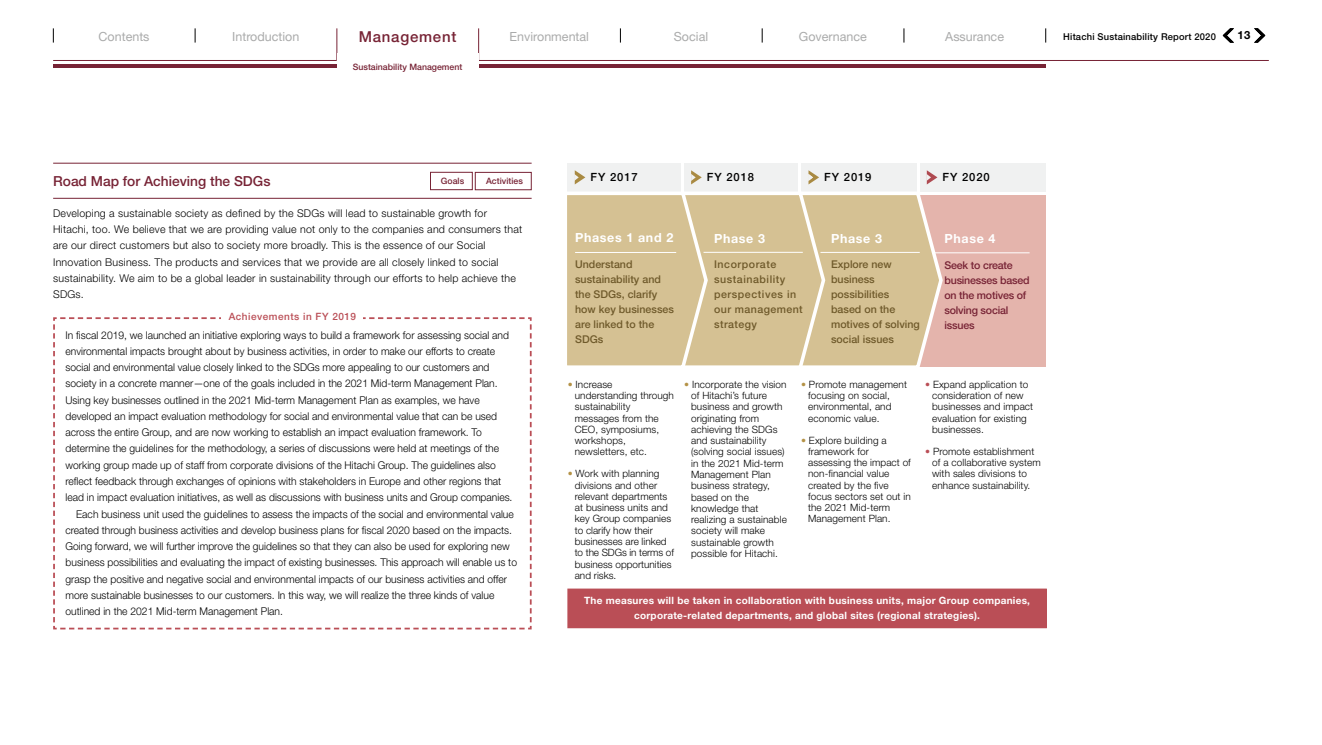
<style>
.page{position:relative;width:1322px;height:745px;background:#fff}
.page>*{position:absolute;margin:0;border:0;box-sizing:border-box;transform-origin:0 0}
.t1{font:500 15px "Helvetica Neue LT Std";letter-spacing:.05em;color:#772335}
.t2{font:500 13.75px "Helvetica Neue LT Std";color:#772335}
.t3{font:12.5px "Helvetica Neue LT Std";color:#aaabab}
.t4{font:700 12.5px "Helvetica Neue LT Std";letter-spacing:.05em;color:#fff}
.t5{font:500 11.25px "Helvetica Neue LT Std";letter-spacing:.075em;color:#000}
.t6{font:700 11.25px "Helvetica Neue LT Std";color:#000}
.t7{font:300 10.62px "Helvetica Neue LT Std";color:#000}
.t8{font:300 10.62px/16.2px "Helvetica Neue LT Std";letter-spacing:.02em;color:#000}
.t9{font:500 10.62px/15px "Helvetica Neue LT Std";color:#6f5a2b}
.t10{font:500 10.62px/15px "Helvetica Neue LT Std";letter-spacing:-.02em;color:#772335}
.t11{font:500 10.62px/15px "Helvetica Neue LT Std";letter-spacing:.05em;color:#6f5a2b}
.t12{font:300 10px/11.2px "Helvetica Neue LT Std";letter-spacing:.01em;color:#000}
.t13{font:700 10px/15px "Helvetica Neue LT Std";letter-spacing:.025em;color:#fff;text-align:center}
.t14{font:500 10px "Helvetica Neue LT Std";letter-spacing:.05em;color:#ba4e56}
.t15{font:500 9.38px "Helvetica Neue LT Std";letter-spacing:.02em;color:#000}
.t16{font:500 8.75px "Helvetica Neue LT Std";color:#772335}
.s1{color:#b49246}
.s2{color:#ba4e56}
</style>
<div class="page">
<hr style="left:53px;top:60px;width:284px;height:1px;background:#772335">
<hr style="left:478px;top:60px;width:791px;height:1px;background:#772335">
<svg style="left:53px;top:28px;width:1px;height:15px"></svg>
<svg style="left:620px;top:28px;width:1px;height:15px"></svg>
<svg style="left:904px;top:28px;width:1px;height:15px"></svg>
<svg style="left:195px;top:28px;width:1px;height:15px"></svg>
<svg style="left:762px;top:28px;width:1px;height:15px"></svg>
<svg style="left:1045px;top:28px;width:1px;height:15px"></svg>
<hr style="left:337px;top:28px;width:1px;height:32px;background:#772335">
<hr style="left:478px;top:28px;width:1px;height:32px;background:#772335">
<hr style="left:53px;top:64px;width:992px;height:4px;background:#772335">
<div style="left:337px;top:53px;width:141px;height:28px;background:#fff"></div>
<div style="left:919px;top:163px;width:126px;height:28px;background:#f0f1f1"></div>
<div style="left:801px;top:163px;width:115px;height:28px;background:#f0f1f1"></div>
<div style="left:684px;top:163px;width:113px;height:28px;background:#f0f1f1"></div>
<div style="left:567px;top:163px;width:113px;height:28px;background:#f0f1f1"></div>
<div style="left:918px;top:195px;width:127px;height:171px;background:#e4b4ac"></div>
<hr style="left:934px;top:252px;width:95px;height:1px;background:#fff">
<hr style="left:53px;top:163px;width:478px;height:1px;background:#772335">
<hr style="left:53px;top:198px;width:478px;height:1px;background:#772335">
<div style="left:430px;top:172px;width:43px;height:18px;border:1px solid #772335"></div>
<div style="left:475px;top:172px;width:56px;height:18px;border:1px solid #772335"></div>
<svg style="left:53px;top:317px;width:479px;height:313px"></svg>
<div style="left:221px;top:312px;width:142px;height:11px;background:#fff"></div>
<div style="left:568px;top:588px;width:478px;height:39px;background:#ba4e56"></div>
<div style="left:568px;top:588px;width:478px;height:39px;border:1px solid #ba4e56"></div>
<svg style="left:808px;top:170px;width:11px;height:14px"></svg>
<svg style="left:926px;top:170px;width:11px;height:14px"></svg>
<svg style="left:574px;top:170px;width:11px;height:14px"></svg>
<svg style="left:691px;top:170px;width:11px;height:14px"></svg>
<svg style="left:567px;top:190px;width:377px;height:177px;background:#d8c49b"></svg>
<hr style="left:575px;top:252px;width:101px;height:1px;background:#fff">
<svg style="left:1254px;top:28px;width:11px;height:15px"></svg>
<svg style="left:1222px;top:28px;width:12px;height:15px"></svg>
<p class="t3" style="left:99px;top:29px;width:52px">Contents</p>
<p class="t3" style="left:232px;top:29px;width:69px">Introduction</p>
<h1 class="t1" style="left:359px;top:27px;width:99px">Management</h1>
<p class="t3" style="left:510px;top:29px;width:81px">Environmental</p>
<p class="t3" style="left:674px;top:29px;width:36px">Social</p>
<p class="t3" style="left:799px;top:29px;width:70px">Governance</p>
<p class="t3" style="left:945px;top:29px;width:60px">Assurance</p>
<p class="t15" style="left:1063px;top:31px;width:154px">Hitachi Sustainability Report 2020</p>
<p class="t16" style="left:353px;top:62px;width:111px">Sustainability Management</p>
<p class="t6" style="left:1237px;top:28px;width:14px">13</p>
<p class="t2" style="left:53px;top:172px;width:219px">Road Map for Achieving the SDGs</p>
<p class="t16" style="left:441px;top:175px;width:25px">Goals</p>
<p class="t16" style="left:486px;top:175px;width:38px">Activities</p>
<p class="t8" style="left:53px;top:204px;width:471px">Developing a sustainable society as defined by the SDGs will lead to sustainable growth for Hitachi, too. We believe that we are providing value not only to the companies and consumers that are our direct customers but also to society more broadly. This is the essence of our Social Innovation Business. The products and services that we provide are all closely linked to social sustainability. We aim to be a global leader in sustainability through our efforts to help achieve the SDGs.</p>
<p class="t7" style="left:66px;top:328px;width:445px">In fiscal 2019, we launched an initiative exploring ways to build a framework for assessing social and</p>
<p class="t7" style="left:66px;top:344px;width:431px">environmental impacts brought about by business activities, in order to make our efforts to create</p>
<p class="t7" style="left:66px;top:360px;width:425px">social and environmental value closely linked to the SDGs more appealing to our customers and</p>
<p class="t7" style="left:66px;top:377px;width:434px">society in a concrete manner—one of the goals included in the 2021 Mid-term Management Plan.</p>
<p class="t7" style="left:66px;top:393px;width:416px">Using key businesses outlined in the 2021 Mid-term Management Plan as examples, we have</p>
<p class="t7" style="left:66px;top:409px;width:433px">developed an impact evaluation methodology for social and environmental value that can be used</p>
<p class="t7" style="left:66px;top:425px;width:418px">across the entire Group, and are now working to establish an impact evaluation framework. To</p>
<p class="t7" style="left:66px;top:442px;width:435px">determine the guidelines for the methodology, a series of discussions were held at meetings of the</p>
<p class="t7" style="left:66px;top:458px;width:432px">working group made up of staff from corporate divisions of the Hitachi Group. The guidelines also</p>
<p class="t7" style="left:66px;top:474px;width:437px">reflect feedback through exchanges of opinions with stakeholders in Europe and other regions that</p>
<p class="t7" style="left:66px;top:490px;width:448px">lead in impact evaluation initiatives, as well as discussions with business units and Group companies.</p>
<p class="t7" style="left:76px;top:507px;width:439px">Each business unit used the guidelines to assess the impacts of the social and environmental value</p>
<p class="t7" style="left:66px;top:523px;width:448px">created through business activities and develop business plans for fiscal 2020 based on the impacts.</p>
<p class="t7" style="left:66px;top:539px;width:446px">Going forward, we will further improve the guidelines so that they can also be used for exploring new</p>
<p class="t7" style="left:66px;top:555px;width:453px">business possibilities and evaluating the impact of existing businesses. This approach will enable us to</p>
<p class="t7" style="left:66px;top:572px;width:443px">grasp the positive and negative social and environmental impacts of our business activities and offer</p>
<p class="t7" style="left:66px;top:588px;width:430px">more sustainable businesses to our customers. In this way, we will realize the three kinds of value</p>
<p class="t7" style="left:66px;top:604px;width:219px">outlined in the 2021 Mid-term Management Plan.</p>
<p class="t14" style="left:229px;top:310px;width:129px">Achievements in FY 2019</p>
<p class="t5" style="left:590px;top:170px;width:49px">FY 2017</p>
<p class="t5" style="left:707px;top:170px;width:49px">FY 2018</p>
<p class="t5" style="left:824px;top:170px;width:49px">FY 2019</p>
<p class="t5" style="left:942px;top:170px;width:49px">FY 2020</p>
<p class="t4" style="left:575px;top:230px;width:100px">Phases 1 and 2</p>
<p class="t9" style="left:575px;top:256px;width:100px">Understand sustainability and the SDGs, clarify how key businesses are linked to the<br>SDGs</p>
<p class="t4" style="left:714px;top:230px;width:52px">Phase 3</p>
<p class="t11" style="left:714px;top:257px;width:90px">Incorporate sustainability perspectives in our management strategy</p>
<p class="t4" style="left:831px;top:230px;width:52px">Phase 3</p>
<p class="t9" style="left:831px;top:257px;width:90px">Explore new business possibilities based on the motives of solving social issues</p>
<p class="t4" style="left:944px;top:231px;width:52px">Phase 4</p>
<p class="t10" style="left:944px;top:257px;width:87px">Seek to create businesses based on the motives of solving social issues</p>
<p class="t12" style="left:575px;top:378px;width:101px;text-indent:-7px"><span class="s1">•</span> Increase understanding through sustainability messages from the<br>CEO, symposiums, workshops, newsletters, etc.</p>
<p class="t12" style="left:575px;top:467px;width:101px;text-indent:-7px"><span class="s1">•</span> Work with planning divisions and other relevant departments at business units and key Group companies to clarify how their businesses are linked to the SDGs in terms of business opportunities and risks.</p>
<p class="t12" style="left:691px;top:378px;width:97px;text-indent:-7px"><span class="s1">•</span> Incorporate the vision of Hitachi’s future business and growth originating from achieving the SDGs and sustainability (solving social issues) in the 2021 Mid-term<br>Management Plan business strategy, based on the knowledge that realizing a sustainable society will make sustainable growth possible for Hitachi.</p>
<p class="t12" style="left:808px;top:378px;width:100px;text-indent:-7px"><span class="s1">•</span> Promote management focusing on social, environmental, and economic value.</p>
<p class="t12" style="left:808px;top:434px;width:104px;text-indent:-7px"><span class="s1">•</span> Explore building a framework for assessing the impact of non-financial value created by the five focus sectors set out in the 2021 Mid-term<br>Management Plan.</p>
<p class="t12" style="left:932px;top:378px;width:103px;text-indent:-7px"><span class="s2">•</span> Expand application to consideration of new businesses and impact evaluation for existing businesses.</p>
<p class="t12" style="left:932px;top:445px;width:110px;text-indent:-7px"><span class="s2">•</span> Promote establishment of a collaborative system with sales divisions to enhance sustainability.</p>
<p class="t13" style="left:584px;top:592px;width:447px">The measures will be taken in collaboration with business units, major Group companies, corporate-related departments, and global sites (regional strategies).</p>
</div>
